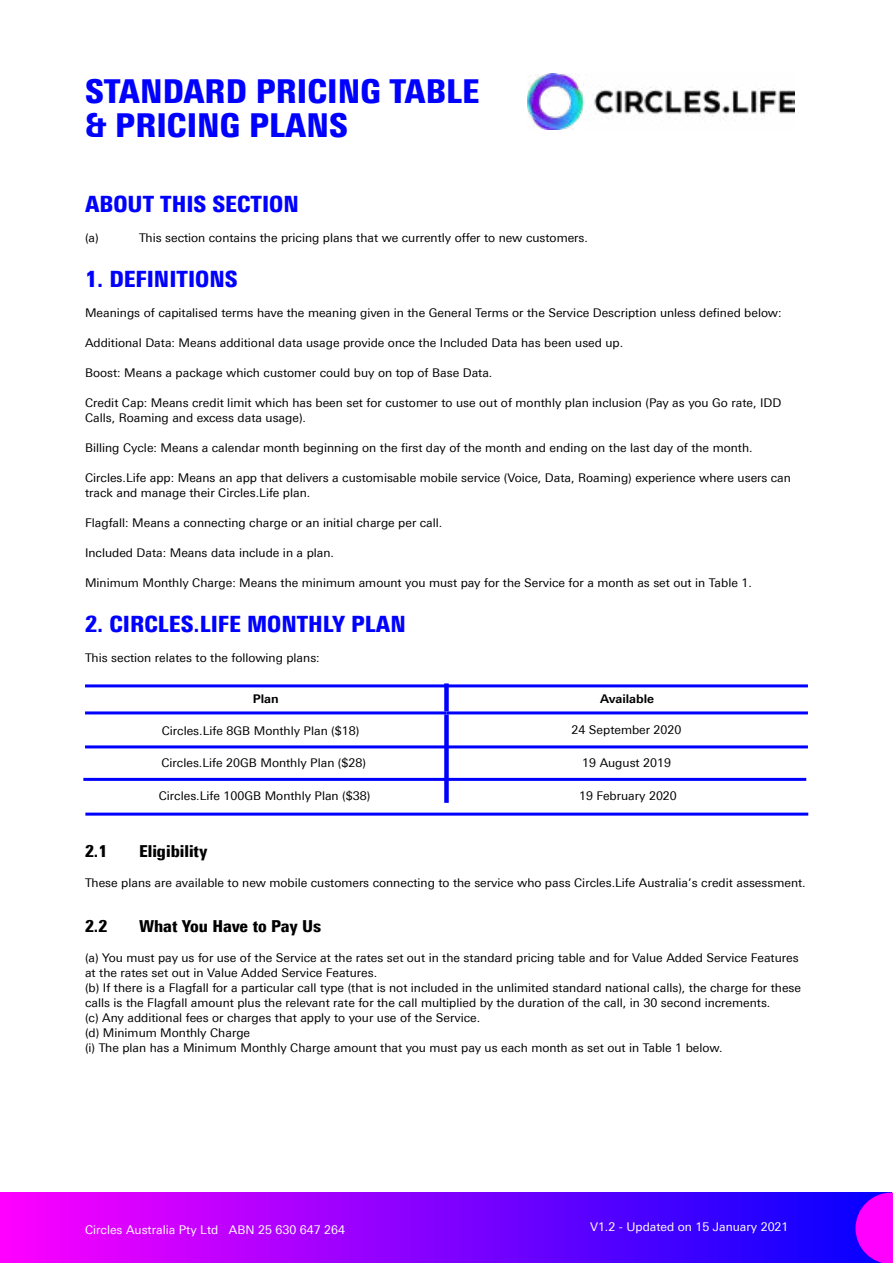
<style>
.page{position:relative;width:893px;height:1263px;background:#fff}
.page>*{position:absolute;margin:0;border:0;box-sizing:border-box;transform-origin:0 0}
.t1{font:900 condensed 33px/34.5px "Univers Next Pro";color:#00f}
.t2{font:900 condensed 22.5px "Univers Next Pro";color:#00f}
.t3{font:900 condensed 16.5px "Univers Next Pro";color:#000}
.t4{font:12px/15px "Univers Next Pro";color:#000}
.t5{font:12px "Univers Next Pro";color:#fff}
.t6{font:700 12px "Univers Next Pro";color:#000}
</style>
<div class="page">
<div style="left:0;top:1192px;width:892px;height:71px;background:linear-gradient(to right,#f0f,#0200ff)"></div>
<svg style="left:855px;top:1192px;width:38px;height:71px;background:#ca00ff"></svg>
<img style="left:528px;top:73px;width:266px;height:56px">
<div style="left:444px;top:683px;width:5px;height:28px;background:#00f"></div>
<div style="left:444px;top:714px;width:5px;height:89px;background:#00f"></div>
<hr style="left:85px;top:711px;width:361px;height:3px;background:#00f">
<hr style="left:446px;top:711px;width:362px;height:3px;background:#00f">
<hr style="left:85px;top:684px;width:723px;height:3px;background:#00f">
<hr style="left:85px;top:745px;width:723px;height:3px;background:#00f">
<hr style="left:83px;top:778px;width:723px;height:3px;background:#00f">
<hr style="left:85px;top:813px;width:723px;height:3px;background:#00f">
<h1 class="t1" style="left:85px;top:73px;width:396px">STANDARD PRICING TABLE &amp; PRICING PLANS</h1>
<h2 class="t2" style="left:85px;top:191px;width:215px">ABOUT THIS SECTION</h2>
<p class="t4" style="left:85px;top:231px;width:15px">(a)</p>
<p class="t4" style="left:139px;top:231px;width:450px">This section contains the pricing plans that we currently offer to new customers.</p>
<h2 class="t2" style="left:85px;top:266px;width:154px">1. DEFINITIONS</h2>
<p class="t4" style="left:85px;top:306px;width:698px">Meanings of capitalised terms have the meaning given in the General Terms or the Service Description unless defined below:</p>
<p class="t4" style="left:85px;top:336px;width:540px">Additional Data: Means additional data usage provide once the Included Data has been used up.</p>
<p class="t4" style="left:85px;top:366px;width:409px">Boost: Means a package which customer could buy on top of Base Data.</p>
<p class="t4" style="left:85px;top:396px;width:698px">Credit Cap: Means credit limit which has been set for customer to use out of monthly plan inclusion (Pay as you Go rate, IDD<br>Calls, Roaming and excess data usage).</p>
<p class="t4" style="left:85px;top:441px;width:669px">Billing Cycle: Means a calendar month beginning on the first day of the month and ending on the last day of the month.</p>
<p class="t4" style="left:85px;top:471px;width:707px">Circles.Life app: Means an app that delivers a customisable mobile service (Voice, Data, Roaming) experience where users can track and manage their Circles.Life plan.</p>
<p class="t4" style="left:85px;top:516px;width:359px">Flagfall: Means a connecting charge or an initial charge per call.</p>
<p class="t4" style="left:85px;top:546px;width:250px">Included Data: Means data include in a plan.</p>
<p class="t4" style="left:85px;top:576px;width:668px">Minimum Monthly Charge: Means the minimum amount you must pay for the Service for a month as set out in Table 1.</p>
<h2 class="t2" style="left:85px;top:611px;width:322px">2. CIRCLES.LIFE MONTHLY PLAN</h2>
<p class="t4" style="left:85px;top:651px;width:236px">This section relates to the following plans:</p>
<p class="t6" style="left:253px;top:691px;width:27px">Plan</p>
<p class="t6" style="left:600px;top:691px;width:55px">Available</p>
<p class="t4" style="left:162px;top:723px;width:199px">Circles.Life 8GB Monthly Plan ($18)</p>
<p class="t4" style="left:161px;top:756px;width:206px">Circles.Life 20GB Monthly Plan ($28)</p>
<p class="t4" style="left:159px;top:788px;width:213px">Circles.Life 100GB Monthly Plan ($38)</p>
<p class="t4" style="left:572px;top:722px;width:111px">24 September 2020</p>
<p class="t4" style="left:582px;top:756px;width:90px">19 August 2019</p>
<p class="t4" style="left:579px;top:788px;width:99px">19 February 2020</p>
<h3 class="t3" style="left:85px;top:841px;width:24px">2.1</h3>
<h3 class="t3" style="left:139px;top:841px;width:70px">Eligibility</h3>
<p class="t4" style="left:85px;top:875px;width:722px">These plans are available to new mobile customers connecting to the service who pass Circles.Life Australia’s credit assessment.</p>
<h3 class="t3" style="left:85px;top:916px;width:24px">2.2</h3>
<h3 class="t3" style="left:139px;top:916px;width:184px">What You Have to Pay Us</h3>
<p class="t4" style="left:85px;top:950px;width:717px">(a) You must pay us for use of the Service at the rates set out in the standard pricing table and for Value Added Service Features at the rates set out in Value Added Service Features.<br>(b) If there is a Flagfall for a particular call type (that is not included in the unlimited standard national calls), the charge for these calls is the Flagfall amount plus the relevant rate for the call multiplied by the duration of the call, in 30 second increments.<br>(c) Any additional fees or charges that apply to your use of the Service.<br>(d) Minimum Monthly Charge<br>(i) The plan has a Minimum Monthly Charge amount that you must pay us each month as set out in Table 1 below.</p>
<p class="t5" style="left:85px;top:1223px;width:262px">Circles Australia Pty Ltd ABN 25 630 647 264</p>
<p class="t5" style="left:590px;top:1219px;width:200px">V1.2 - Updated on 15 January 2021</p>
</div>
